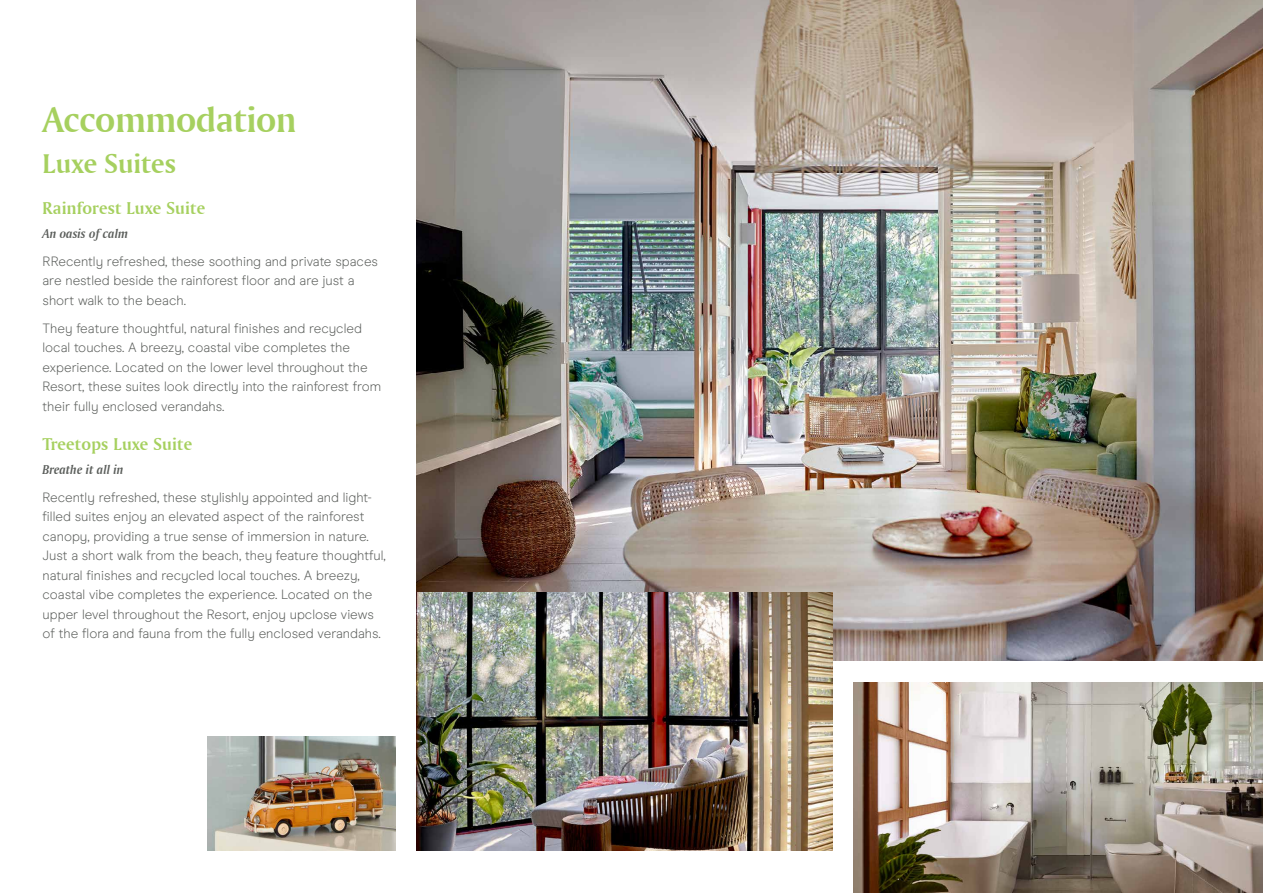
<style>
.page{position:relative;width:1263px;height:893px;background:#fff}
.page>*{position:absolute;margin:0;border:0;box-sizing:border-box;transform-origin:0 0}
.t1{font:37.5px "Amerigo BT Bold A";letter-spacing:-.01em;color:#a6d05f}
.t2{font:28.5px "Amerigo BT Bold A";color:#a6d05f}
.t3{font:18px "Amerigo BT Bold A";letter-spacing:.01em;color:#a6d05f}
.t4{font:300 13.5px/19.5px "Modern Era";color:#5b5e5b}
.t5{font:13.5px "Amerigo BT Bold Italic A";color:#5b5e5b}
</style>
<div class="page">
<img style="left:207px;top:737px;width:188px;height:113px">
<img style="left:417px;top:0;width:846px;height:660px">
<img style="left:417px;top:592px;width:415px;height:258px">
<img style="left:853px;top:682px;width:410px;height:211px">
<h1 class="t1" style="left:43px;top:96px;width:255px">Accommodation</h1>
<h2 class="t2" style="left:43px;top:146px;width:135px">Luxe Suites</h2>
<h3 class="t3" style="left:43px;top:197px;width:164px">Rainforest Luxe Suite</h3>
<p class="t5" style="left:43px;top:225px;width:87px">An oasis of calm</p>
<p class="t4" style="left:43px;top:251px;width:337px">RRecently refreshed, these soothing and private spaces are nestled beside the rainforest floor and are just a short walk to the beach.</p>
<p class="t4" style="left:43px;top:318px;width:340px">They feature thoughtful, natural finishes and recycled local touches. A breezy, coastal vibe completes the experience. Located on the lower level throughout the Resort, these suites look directly into the rainforest from their fully enclosed verandahs.</p>
<h3 class="t3" style="left:43px;top:433px;width:151px">Treetops Luxe Suite</h3>
<p class="t5" style="left:43px;top:461px;width:83px">Breathe it all in</p>
<p class="t4" style="left:43px;top:487px;width:345px">Recently refreshed, these stylishly appointed and light&shy;filled suites enjoy an elevated aspect of the rainforest canopy, providing a true sense of immersion in nature.<br>Just a short walk from the beach, they feature thoughtful, natural finishes and recycled local touches. A breezy, coastal vibe completes the experience. Located on the upper level throughout the Resort, enjoy upclose views of the flora and fauna from the fully enclosed verandahs.</p>
</div>
